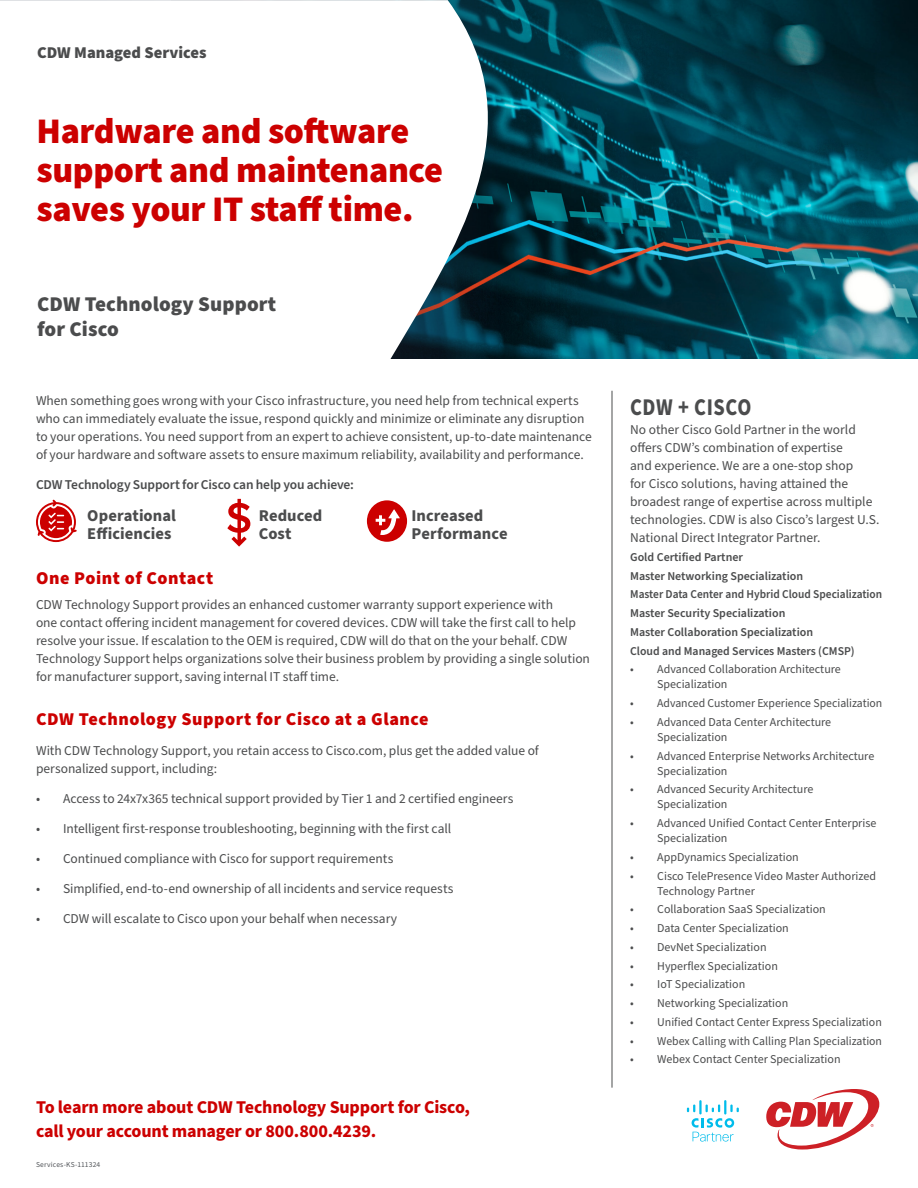
<style>
.page{position:relative;width:918px;height:1188px;background:#fff}
.page>*{position:absolute;margin:0;border:0;box-sizing:border-box;transform-origin:0 0}
.t1{font:900 36px "Source Sans Pro";letter-spacing:-.01em;color:#c00}
.t2{font:700 24px "Source Sans Pro";letter-spacing:.025em;color:#4b4c4d;scale:.85 1}
.t3{font:900 21px/25.2px "Source Sans Pro";letter-spacing:.005em;color:#4b4c4d}
.t4{font:700 18px/24px "Source Sans Pro";letter-spacing:-.01em;color:#c00}
.BODY_-_lrg{font:900 18px "Source Sans Pro";letter-spacing:.03em;color:#c00}
.Body{font:900 18px "Source Sans Pro";letter-spacing:.03em;color:#c00}
.Body-2{font:700 16.5px/18px "Source Sans Pro";letter-spacing:.005em;color:#4b4c4d}
.t5{font:900 16.5px "Source Sans Pro";color:#4b4c4d}
.BODY_-_lrg-2{font:13.5px/18px "Source Sans Pro";letter-spacing:-.005em;color:#4b4c4d}
.Body-3{font:13.5px/18px "Source Sans Pro";color:#4b4c4d}
.Body-4{font:600 13.5px "Source Sans Pro";letter-spacing:-.01em;color:#4b4c4d}
.t6{font:12px/15px "Source Sans Pro";color:#4b4c4d}
.Body-5{font:600 12px "Source Sans Pro";color:#4b4c4d}
.Body-6{font:600 12px "Source Sans Pro";color:#4b4c4d;scale:.95 1}
.t7{font:7.5px "Source Sans Pro";letter-spacing:.025em;color:#53565a}
</style>
<div class="page">
<svg style="left:766px;top:1089px;width:113px;height:61px"></svg>
<svg style="left:687px;top:1100px;width:52px;height:42px"></svg>
<img style="left:540px;top:0;width:378px;height:358px">
<hr style="left:612px;top:391px;width:1px;height:697px;background:#4b4c4d">
<svg style="left:36px;top:500px;width:41px;height:42px"></svg>
<svg style="left:227px;top:499px;width:23px;height:48px"></svg>
<svg style="left:367px;top:500px;width:40px;height:42px"></svg>
<svg style="left:0;top:0;width:540px;height:359px"></svg>
<p class="t5" style="left:37px;top:41px;width:171px">CDW Managed Services</p>
<p class="t1" style="left:37px;top:106px;width:374px">Hardware and software</p>
<p class="t1" style="left:37px;top:145px;width:408px">support and maintenance</p>
<p class="t1" style="left:37px;top:184px;width:379px">saves your IT staff time.</p>
<p class="t3" style="left:37px;top:291px;width:241px">CDW Technology Support for Cisco</p>
<p class="BODY_-_lrg-2" style="left:36px;top:392px;width:557px">When something goes wrong with your Cisco infrastructure, you need help from technical experts who can immediately evaluate the issue, respond quickly and minimize or eliminate any disruption to your operations. You need support from an expert to achieve consistent, up-to-date maintenance of your hardware and software assets to ensure maximum reliability, availability and performance.</p>
<p class="Body-4" style="left:36px;top:475px;width:319px">CDW Technology Support for Cisco can help you achieve:</p>
<p class="Body-2" style="left:87px;top:507px;width:90px">Operational<br>Efficiencies</p>
<p class="Body-2" style="left:259px;top:507px;width:65px">Reduced<br>Cost</p>
<p class="Body-2" style="left:412px;top:507px;width:98px">Increased<br>Performance</p>
<p class="Body" style="left:36px;top:565px;width:179px">One Point of Contact</p>
<p class="BODY_-_lrg-2" style="left:36px;top:596px;width:556px">CDW Technology Support provides an enhanced customer warranty support experience with<br>one contact offering incident management for covered devices. CDW will take the first call to help resolve your issue. If escalation to the OEM is required, CDW will do that on the your behalf. CDW Technology Support helps organizations solve their business problem by providing a single solution for manufacturer support, saving internal IT staff time.</p>
<p class="BODY_-_lrg" style="left:36px;top:706px;width:394px">CDW Technology Support for Cisco at a Glance</p>
<p class="BODY_-_lrg-2" style="left:36px;top:742px;width:504px">With CDW Technology Support, you retain access to Cisco.com, plus get the added value of personalized support, including:</p>
<p class="BODY_-_lrg-2" style="left:36px;top:790px;width:479px">• Access to 24x7x365 technical support provided by Tier 1 and 2 certified engineers</p>
<p class="BODY_-_lrg-2" style="left:36px;top:820px;width:417px">• Intelligent first-response troubleshooting, beginning with the first call</p>
<p class="BODY_-_lrg-2" style="left:36px;top:850px;width:359px">• Continued compliance with Cisco for support requirements</p>
<p class="BODY_-_lrg-2" style="left:36px;top:880px;width:419px">• Simplified, end-to-end ownership of all incidents and service requests</p>
<p class="BODY_-_lrg-2" style="left:36px;top:910px;width:363px">• CDW will escalate to Cisco upon your behalf when necessary</p>
<h3 class="t4" style="left:36px;top:1095px;width:436px">To learn more about CDW Technology Support for Cisco, call your account manager or 800.800.4239.</h3>
<p class="t7" style="left:36px;top:1160px;width:66px">Services-KS-111324</p>
<p class="t2" style="left:630px;top:390px;width:144px">CDW + CISCO</p>
<p class="Body-3" style="left:630px;top:421px;width:251px">No other Cisco Gold Partner in the world offers CDW’s combination of expertise<br>and experience. We are a one-stop shop<br>for Cisco solutions, having attained the broadest range of expertise across multiple technologies. CDW is also Cisco’s largest U.S.<br>National Direct Integrator Partner.</p>
<p class="Body-5" style="left:630px;top:549px;width:114px">Gold Certified Partner</p>
<p class="Body-5" style="left:630px;top:568px;width:174px">Master Networking Specialization</p>
<p class="Body-6" style="left:630px;top:586px;width:267px">Master Data Center and Hybrid Cloud Specialization</p>
<p class="Body-5" style="left:630px;top:605px;width:157px">Master Security Specialization</p>
<p class="Body-5" style="left:630px;top:624px;width:184px">Master Collaboration Specialization</p>
<p class="Body-5" style="left:630px;top:643px;width:226px">Cloud and Managed Services Masters (CMSP)</p>
<p class="t6" style="left:657px;top:662px;width:185px;text-indent:-27px">• Advanced Collaboration Architecture<br>Specialization</p>
<p class="t6" style="left:630px;top:696px;width:254px">• Advanced Customer Experience Specialization</p>
<p class="t6" style="left:657px;top:715px;width:176px;text-indent:-27px">• Advanced Data Center Architecture<br>Specialization</p>
<p class="t6" style="left:657px;top:748px;width:219px;text-indent:-27px">• Advanced Enterprise Networks Architecture<br>Specialization</p>
<p class="t6" style="left:657px;top:782px;width:158px;text-indent:-27px">• Advanced Security Architecture<br>Specialization</p>
<p class="t6" style="left:657px;top:816px;width:221px;text-indent:-27px">• Advanced Unified Contact Center Enterprise<br>Specialization</p>
<p class="t6" style="left:630px;top:850px;width:170px">• AppDynamics Specialization</p>
<p class="t6" style="left:657px;top:868px;width:220px;text-indent:-27px">• Cisco TelePresence Video Master Authorized<br>Technology Partner</p>
<p class="t6" style="left:630px;top:902px;width:197px">• Collaboration SaaS Specialization</p>
<p class="t6" style="left:630px;top:921px;width:160px">• Data Center Specialization</p>
<p class="t6" style="left:630px;top:940px;width:138px">• DevNet Specialization</p>
<p class="t6" style="left:630px;top:958px;width:149px">• Hyperflex Specialization</p>
<p class="t6" style="left:630px;top:977px;width:117px">• IoT Specialization</p>
<p class="t6" style="left:630px;top:996px;width:160px">• Networking Specialization</p>
<p class="t6" style="left:630px;top:1015px;width:253px">• Unified Contact Center Express Specialization</p>
<p class="t6" style="left:630px;top:1033px;width:253px">• Webex Calling with Calling Plan Specialization</p>
<p class="t6" style="left:630px;top:1052px;width:212px">• Webex Contact Center Specialization</p>
</div>
